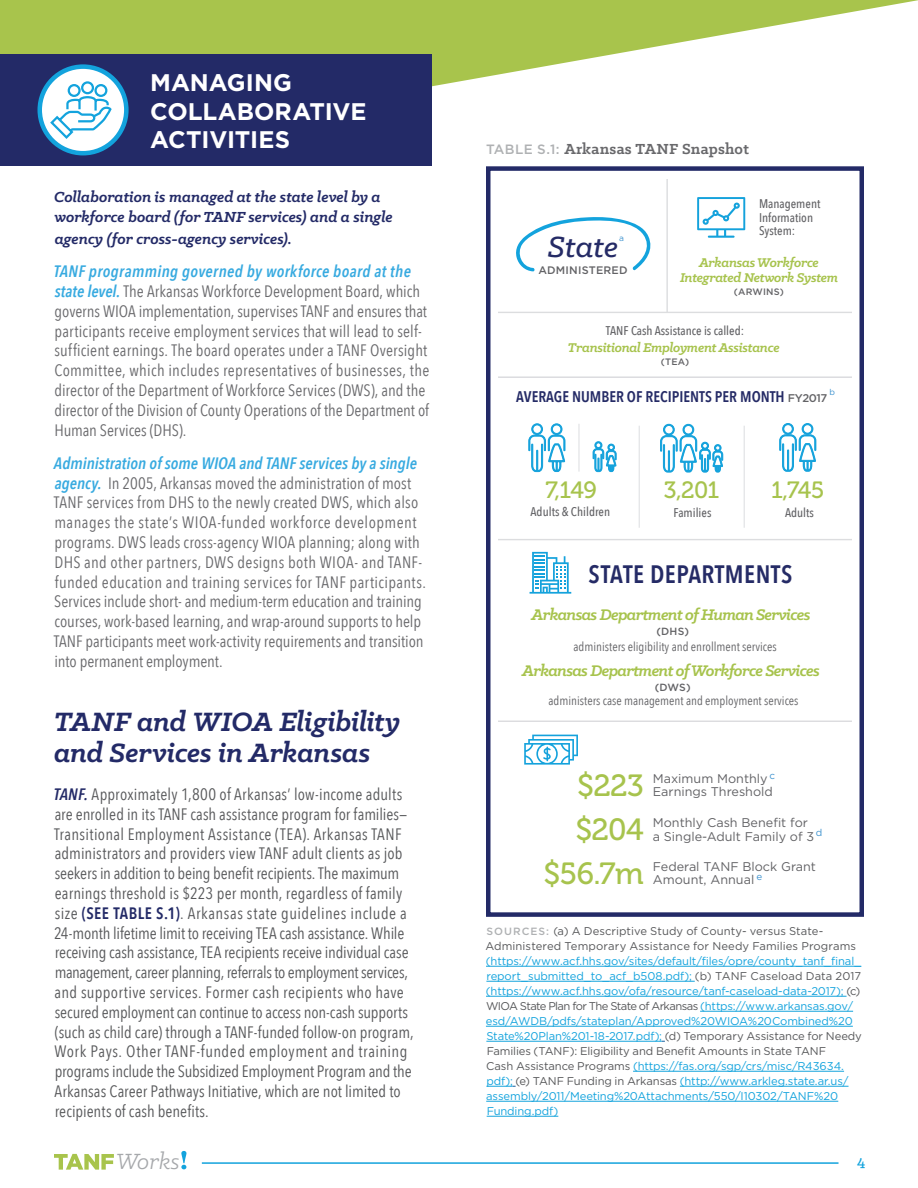
<style>
.page{position:relative;width:918px;height:1188px;background:#fff}
.page>*{position:absolute;margin:0;border:0;box-sizing:border-box;transform-origin:0 0}
.t1{font:italic 500 33px "Klinic Slab";color:#252b66}
.t2{font:30.6px "Museo 500";letter-spacing:-.02em;color:#a7c34d}
.t3{font:italic 700 30px/31.5px "Klinic Slab";letter-spacing:-.005em;color:#232a67}
.t4{font:600 25.2px "Avenir Next Condensed";letter-spacing:.02em;color:#252b66}
.t5{font:italic 24.9px "Klinic Slab";color:#a6a8ab}
.t6{font:700 24px/28.5px "Gotham";color:#fff}
.t7{font:23.55px "Museo 500";letter-spacing:-.03em;color:#a7c34d}
.t8{font:italic 700 17.4px "Klinic Slab";letter-spacing:-.04em;color:#a7c34d}
.t9{font:16.5px/19.8px "Avenir Next Condensed";letter-spacing:.005em;color:#69696c}
.t10{font:16.5px/19.8px "Avenir Next Condensed";color:#57585a}
.t11{font:italic 700 16.5px/19.8px "Klinic Slab";color:#232a67}
.t12{font:700 16.5px "Klinic Slab";letter-spacing:.015em;color:#69696c}
.t13{font:500 16.5px "Klinic Slab";color:#13a3dd}
.t14{font:600 15.45px "Avenir Next Condensed";color:#252b66}
.t15{font:italic 700 14.4px/15px "Klinic Slab";letter-spacing:-.02em;color:#a7c34d;text-align:center}
.t16{font:12.6px/13.2px "Gotham";color:#636366}
.t17{font:12.6px "Avenir Next Condensed";color:#636366}
.t18{font:500 12.6px/13.6px "Avenir Next Condensed";color:#636366}
.t19{font:11.25px/15px "Gotham";letter-spacing:-.01em;color:#13a3dd}
.t20{font:11.25px "Gotham";letter-spacing:.005em;color:#57585a}
.t21{font:500 10.95px "Gotham";letter-spacing:.02em;color:#636366}
.t22{font:500 10.5px "Gotham";letter-spacing:.01em;color:#636366}
.t23{font:9.9px "Gotham";color:#3f93cf}
.t24{font:500 9.3px "Gotham";letter-spacing:.02em;color:#636366}
.t25{font:8.4px "Gotham";color:#3f93cf}
.s1{font-weight:600;font-style:italic;color:#38aae0}
.s2{font-weight:600;font-style:italic;color:#232a67}
.s3{font-weight:600;color:#232a67}
.s4{font-family:"Gotham";font-weight:500;font-size:13.5px;color:#afb1b3}
.s5{font-family:"Gotham";font-weight:500;font-size:11.25px;color:#636366}
.s6{font-weight:500;font-size:10.5px;color:#afb1b3}
.s7{color:#57585a}
</style>
<div class="page">
<hr style="left:202px;top:1162px;width:637px;height:2px;background:#13a3dd">
<svg style="left:54px;top:1154px;width:60px;height:16px"></svg>
<svg style="left:181px;top:1151px;width:5px;height:18px"></svg>
<svg style="left:0;top:0;width:918px;height:87px;fill:#a8c44c"></svg>
<div style="left:0;top:54px;width:432px;height:112px;background:#232a67"></div>
<svg style="left:40px;top:67px;width:86px;height:86px;background:#d4eef8"></svg>
<div style="left:38px;top:64px;width:91px;height:91px;border:4px solid #13a3dd;border-radius:50%"></div>
<svg style="left:49px;top:80px;width:64px;height:61px;background:#cbeaf7"></svg>
<hr style="left:486px;top:966px;width:375px;height:1px;background:#13a3dd">
<hr style="left:486px;top:981px;width:209px;height:1px;background:#13a3dd">
<hr style="left:486px;top:996px;width:361px;height:1px;background:#13a3dd">
<hr style="left:700px;top:1011px;width:153px;height:1px;background:#13a3dd">
<hr style="left:486px;top:1026px;width:367px;height:1px;background:#13a3dd">
<hr style="left:486px;top:1041px;width:176px;height:1px;background:#13a3dd">
<hr style="left:633px;top:1071px;width:211px;height:1px;background:#13a3dd">
<svg style="left:486px;top:1086px;width:30px;height:1px"></svg>
<hr style="left:680px;top:1086px;width:169px;height:1px;background:#13a3dd">
<hr style="left:486px;top:1101px;width:352px;height:1px;background:#13a3dd">
<hr style="left:487px;top:1116px;width:71px;height:1px;background:#13a3dd">
<div style="left:486px;top:166px;width:378px;height:751px;background:#fff;border:4px solid #232a67"></div>
<svg style="left:516px;top:217px;width:135px;height:55px"></svg>
<svg style="left:697px;top:197px;width:48px;height:41px"></svg>
<hr style="left:666px;top:180px;width:2px;height:133px;background:#dcdddf">
<hr style="left:499px;top:312px;width:352px;height:1px;background:#dcdddf">
<hr style="left:499px;top:376px;width:352px;height:2px;background:#dcdddf">
<hr style="left:499px;top:539px;width:352px;height:1px;background:#dcdddf">
<hr style="left:499px;top:721px;width:352px;height:1px;background:#dcdddf">
<hr style="left:744px;top:426px;width:1px;height:102px;background:#e6e7e9">
<hr style="left:639px;top:426px;width:1px;height:102px;background:#e6e7e9">
<svg style="left:779px;top:423px;width:37px;height:49px"></svg>
<svg style="left:530px;top:552px;width:41px;height:42px"></svg>
<svg style="left:524px;top:735px;width:54px;height:30px"></svg>
<svg style="left:528px;top:423px;width:37px;height:49px"></svg>
<svg style="left:593px;top:441px;width:24px;height:31px"></svg>
<hr style="left:578px;top:424px;width:2px;height:48px;background:#e6e7e9">
<svg style="left:660px;top:424px;width:63px;height:48px"></svg>
<h2 class="t6" style="left:150px;top:68px;width:218px">MANAGING<br>COLLABORATIVE<br>ACTIVITIES</h2>
<p class="t11" style="left:54px;top:187px;width:340px">Collaboration is managed at the state level by a workforce board (for TANF services) and a single</p>
<p class="t11" style="left:55px;top:228px;width:238px">agency (for cross-agency services).</p>
<p class="t9" style="left:54px;top:261px;width:377px"><span class="s1">TANF programming governed by workforce board at the state level.</span> The Arkansas Workforce Development Board, which governs WIOA implementation, supervises TANF and ensures that participants receive employment services that will lead to self&shy;sufficient earnings. The board operates under a TANF Oversight Committee, which includes representatives of businesses, the director of the Department of Workforce Services (DWS), and the director of the Division of County Operations of the Department of Human Services (DHS).</p>
<p class="t9" style="left:54px;top:452px;width:374px"><span class="s1">Administration of some WIOA and TANF services by a single agency.</span> In 2005, Arkansas moved the administration of most TANF services from DHS to the newly created DWS, which also manages the state’s WIOA-funded workforce development programs. DWS leads cross-agency WIOA planning; along with DHS and other partners, DWS designs both WIOA- and TANF&shy;funded education and training services for TANF participants.<br>Services include short- and medium-term education and training courses, work-based learning, and wrap-around supports to help TANF participants meet work-activity requirements and transition into permanent employment.</p>
<h2 class="t3" style="left:54px;top:705px;width:348px">TANF and WIOA Eligibility and Services in Arkansas</h2>
<p class="t10" style="left:54px;top:783px;width:361px"><span class="s2">TANF.</span> Approximately 1,800 of Arkansas’ low-income adults are enrolled in its TANF cash assistance program for families— Transitional Employment Assistance (TEA). Arkansas TANF administrators and providers view TANF adult clients as job seekers in addition to being benefit recipients. The maximum earnings threshold is $223 per month, regardless of family size <span class="s3">(SEE TABLE S.1)</span>. Arkansas state guidelines include a 24-month lifetime limit to receiving TEA cash assistance. While receiving cash assistance, TEA recipients receive individual case management, career planning, referrals to employment services, and supportive services. Former cash recipients who have secured employment can continue to access non-cash supports (such as child care) through a TANF-funded follow-on program, Work Pays. Other TANF-funded employment and training programs include the Subsidized Employment Program and the Arkansas Career Pathways Initiative, which are not limited to recipients of cash benefits.</p>
<p class="t12" style="left:486px;top:138px;width:264px"><span class="s4">TABLE S.1:</span> Arkansas TANF Snapshot</p>
<p class="t1" style="left:548px;top:225px;width:72px">State</p>
<p class="t21" style="left:538px;top:263px;width:91px">ADMINISTERED</p>
<p class="t25" style="left:619px;top:233px;width:6px">a</p>
<p class="t18" style="left:759px;top:197px;width:63px">Management<br>Information<br>System:</p>
<p class="t15" style="left:680px;top:255px;width:160px">Arkansas Workforce<br>Integrated Network System</p>
<p class="t24" style="left:734px;top:286px;width:52px">(ARWINS)</p>
<p class="t18" style="left:606px;top:324px;width:140px">TANF Cash Assistance is called:</p>
<p class="t15" style="left:568px;top:340px;width:213px">Transitional Employment Assistance</p>
<p class="t24" style="left:661px;top:356px;width:30px">(TEA)</p>
<p class="t14" style="left:516px;top:384px;width:312px">AVERAGE NUMBER OF RECIPIENTS PER MONTH <span class="s5">FY2017</span></p>
<p class="t25" style="left:830px;top:387px;width:7px">b</p>
<p class="t7" style="left:545px;top:477px;width:53px">7,149</p>
<p class="t7" style="left:664px;top:477px;width:57px">3,201</p>
<p class="t18" style="left:531px;top:505px;width:81px">Adults &amp; Children</p>
<p class="t18" style="left:674px;top:506px;width:39px">Families</p>
<p class="t7" style="left:771px;top:477px;width:55px">1,745</p>
<p class="t18" style="left:785px;top:506px;width:30px">Adults</p>
<p class="t4" style="left:589px;top:552px;width:205px">STATE DEPARTMENTS</p>
<p class="t8" style="left:532px;top:603px;width:280px">Arkansas Department of Human Services</p>
<p class="t22" style="left:656px;top:625px;width:34px">(DHS)</p>
<p class="t17" style="left:574px;top:635px;width:205px">administers eligibility and enrollment services</p>
<p class="t8" style="left:522px;top:659px;width:299px">Arkansas Department of Workforce Services</p>
<p class="t22" style="left:655px;top:681px;width:37px">(DWS)</p>
<p class="t17" style="left:549px;top:690px;width:251px">administers case management and employment services</p>
<p class="t2" style="left:577px;top:769px;width:68px">$223</p>
<p class="t16" style="left:653px;top:772px;width:122px">Maximum Monthly<br>Earnings Threshold</p>
<p class="t2" style="left:575px;top:813px;width:70px">$204</p>
<p class="t16" style="left:653px;top:816px;width:163px">Monthly Cash Benefit for a Single-Adult Family of 3</p>
<p class="t2" style="left:544px;top:857px;width:102px">$56.7m</p>
<p class="t16" style="left:653px;top:860px;width:165px">Federal TANF Block Grant<br>Amount, Annual</p>
<p class="t23" style="left:769px;top:769px;width:7px">c</p>
<p class="t23" style="left:816px;top:826px;width:8px">d</p>
<p class="t23" style="left:756px;top:871px;width:7px">e</p>
<p class="t20" style="left:487px;top:924px;width:338px"><span class="s6">SOURCES:</span> (a) A Descriptive Study of County- versus State-</p>
<p class="t19" style="left:485px;top:938px;width:378px"><span class="s7">Administered Temporary Assistance for Needy Families Programs </span>(https://www.acf.hhs.gov/sites/default/files/opre/county_tanf_final_ report_submitted_to_acf_b508.pdf); <span class="s7">(b) TANF Caseload Data 2017 </span>(https://www.acf.hhs.gov/ofa/resource/tanf-caseload-data-2017); <span class="s7">(c)<br>WIOA State Plan for The State of Arkansas</span> (https://www.arkansas.gov/ esd/AWDB/pdfs/stateplan/Approved%20WIOA%20Combined%20<br>State%20Plan%201-18-2017.pdf); <span class="s7">(d) Temporary Assistance for Needy Families (TANF): Eligibility and Benefit Amounts in State TANF<br>Cash Assistance Programs</span> (https://fas.org/sgp/crs/misc/R43634. pdf); <span class="s7">(e) TANF Funding in Arkansas</span> (http://www.arkleg.state.ar.us/ assembly/2011/Meeting%20Attachments/550/I10302/TANF%20<br>Funding.pdf)</p>
<h3 class="t5" style="left:116px;top:1145px;width:65px">Works</h3>
<p class="t13" style="left:857px;top:1151px;width:10px">4</p>
</div>
